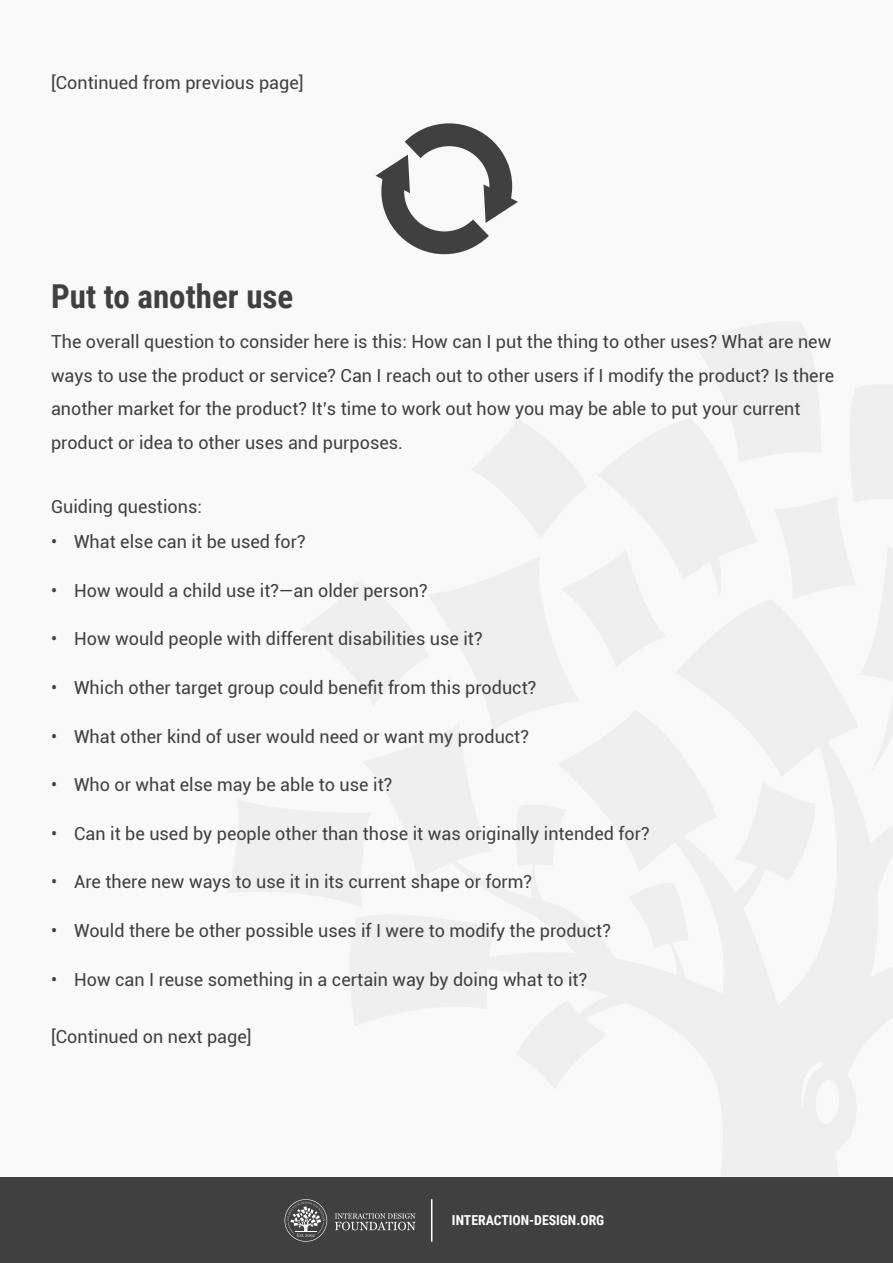
<style>
.page{position:relative;width:893px;height:1263px;background:#f9f9f9}
.page>*{position:absolute;margin:0;border:0;box-sizing:border-box;transform-origin:0 0}
.t1{font:700 33px "Roboto Condensed";color:#404040}
.t2{font:18px/33.6px "Roboto";color:#404040}
.t3{font:700 13.8px "Roboto Condensed";color:#fff}
</style>
<div class="page">
<div style="left:0;top:1178px;width:893px;height:85px;background:#404040"></div>
<svg style="left:335px;top:1213px;width:81px;height:17px"></svg>
<svg style="left:285px;top:1199px;width:42px;height:43px"></svg>
<hr style="left:431px;top:1199px;width:1px;height:43px;background:#fff">
<svg style="left:375px;top:123px;width:143px;height:132px"></svg>
<p class="t2" style="left:51px;top:65px;width:254px">[Continued from previous page]</p>
<h1 class="t1" style="left:51px;top:274px;width:244px">Put to another use</h1>
<p class="t2" style="left:51px;top:324px;width:785px">The overall question to consider here is this: How can I put the thing to other uses? What are new ways to use the product or service? Can I reach out to other users if I modify the product? Is there another market for the product? It’s time to work out how you may be able to put your current product or idea to other uses and purposes.</p>
<p class="t2" style="left:51px;top:489px;width:152px">Guiding questions:</p>
<p class="t2" style="left:51px;top:524px;width:8px">•</p>
<p class="t2" style="left:51px;top:573px;width:8px">•</p>
<p class="t2" style="left:51px;top:621px;width:8px">•</p>
<p class="t2" style="left:51px;top:670px;width:8px">•</p>
<p class="t2" style="left:51px;top:719px;width:8px">•</p>
<p class="t2" style="left:51px;top:767px;width:8px">•</p>
<p class="t2" style="left:51px;top:816px;width:8px">•</p>
<p class="t2" style="left:51px;top:864px;width:8px">•</p>
<p class="t2" style="left:51px;top:913px;width:8px">•</p>
<p class="t2" style="left:51px;top:962px;width:8px">•</p>
<p class="t2" style="left:74px;top:524px;width:233px">What else can it be used for?</p>
<p class="t2" style="left:74px;top:573px;width:355px">How would a child use it?—an older person?</p>
<p class="t2" style="left:74px;top:622px;width:410px">How would people with different disabilities use it?</p>
<p class="t2" style="left:74px;top:670px;width:464px">Which other target group could benefit from this product?</p>
<p class="t2" style="left:74px;top:719px;width:456px">What other kind of user would need or want my product?</p>
<p class="t2" style="left:74px;top:767px;width:320px">Who or what else may be able to use it?</p>
<p class="t2" style="left:74px;top:816px;width:577px">Can it be used by people other than those it was originally intended for?</p>
<p class="t2" style="left:74px;top:865px;width:460px">Are there new ways to use it in its current shape or form?</p>
<p class="t2" style="left:74px;top:913px;width:538px">Would there be other possible uses if I were to modify the product?</p>
<p class="t2" style="left:74px;top:962px;width:515px">How can I reuse something in a certain way by doing what to it?</p>
<p class="t2" style="left:51px;top:1019px;width:202px">[Continued on next page]</p>
<p class="t3" style="left:452px;top:1210px;width:154px">INTERACTION-DESIGN.ORG</p>
</div>
